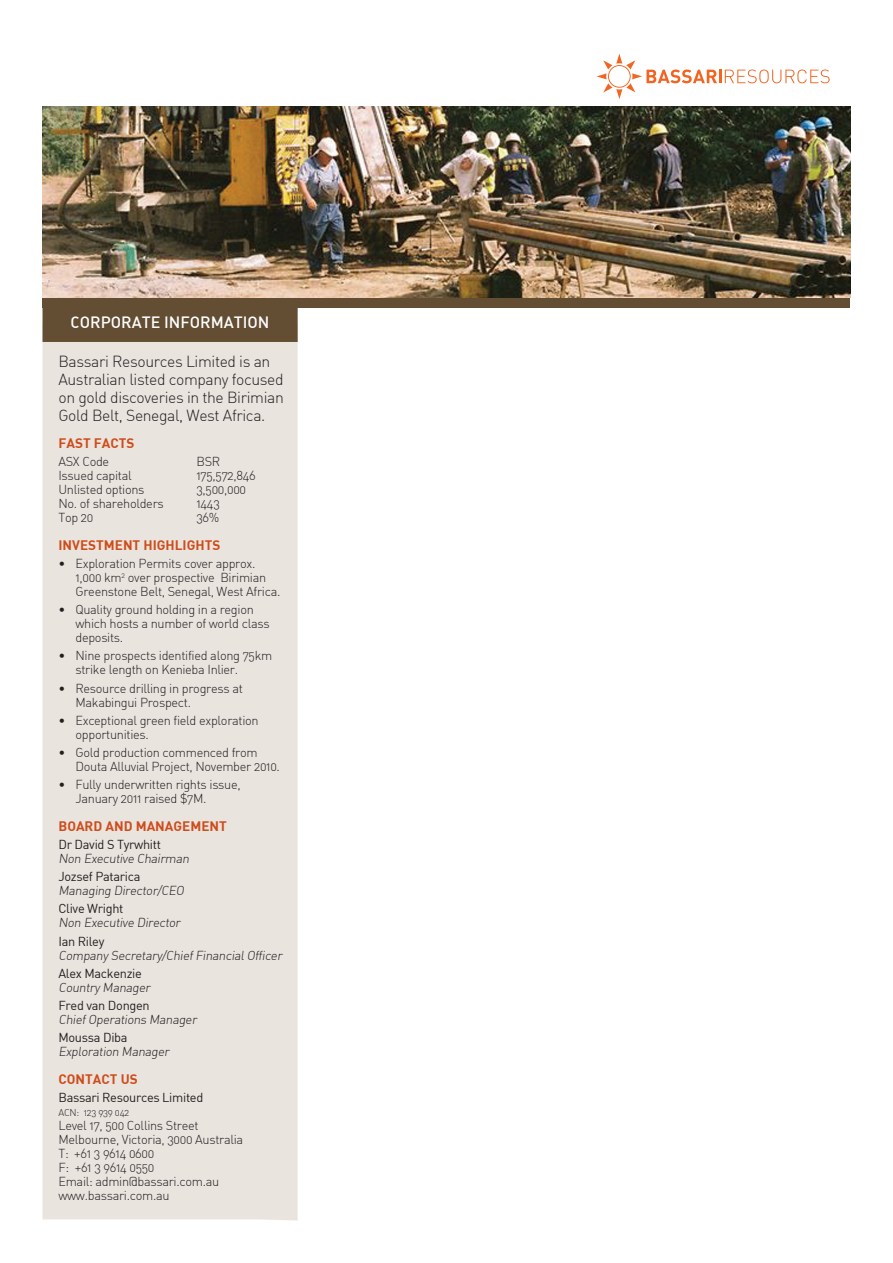
<style>
.page{position:relative;width:893px;height:1263px;background:#fff}
.page>*{position:absolute;margin:0;border:0;box-sizing:border-box;transform-origin:0 0}
.t1{font:16.05px "DIN Medium Alternate";color:#fff}
.t2{font:15.75px/18px "DIN Light Alternate";letter-spacing:-.025em;color:#231f20}
.t3{font:13.5px "DIN Bold";color:#ce4c1a}
.t4{font:12.75px/14px "DIN Light Alternate";letter-spacing:-.025em;color:#231f20}
.t5{font:12.75px "DIN";letter-spacing:-.025em;color:#231f20}
.t6{font:9.75px "DIN Light Alternate";letter-spacing:-.025em;color:#231f20}
</style>
<div class="page">
<div style="left:43px;top:342px;width:255px;height:878px;background:#eae4df"></div>
<div style="left:43px;top:308px;width:255px;height:34px;background:#644e33"></div>
<div style="left:43px;top:298px;width:807px;height:10px;background:#644e33"></div>
<img style="left:43px;top:106px;width:807px;height:192px">
<svg style="left:597px;top:54px;width:233px;height:45px"></svg>
<p class="t1" style="left:71px;top:312px;width:200px">CORPORATE INFORMATION</p>
<p class="t2" style="left:58px;top:352px;width:227px">Bassari Resources Limited is an Australian listed company focused on gold discoveries in the Birimian Gold Belt, Senegal, West Africa.</p>
<p class="t3" style="left:58px;top:434px;width:78px">FAST FACTS</p>
<p class="t4" style="left:58px;top:455px;width:52px">ASX Code</p>
<p class="t4" style="left:196px;top:455px;width:25px">BSR</p>
<p class="t4" style="left:58px;top:469px;width:75px">Issued capital</p>
<p class="t4" style="left:196px;top:469px;width:61px">175,572,846</p>
<p class="t4" style="left:58px;top:483px;width:88px">Unlisted options</p>
<p class="t4" style="left:196px;top:483px;width:51px">3,500,000</p>
<p class="t4" style="left:58px;top:496px;width:107px">No. of shareholders</p>
<p class="t4" style="left:196px;top:496px;width:25px">1443</p>
<p class="t4" style="left:58px;top:510px;width:36px">Top 20</p>
<p class="t4" style="left:196px;top:510px;width:25px">36%</p>
<p class="t3" style="left:58px;top:536px;width:163px">INVESTMENT HIGHLIGHTS</p>
<p class="t4" style="left:75px;top:557px;width:206px;text-indent:-17px">• Exploration Permits cover approx.<br>1,000 km<sup>2</sup> over prospective Birimian<br>Greenstone Belt, Senegal, West Africa.</p>
<p class="t4" style="left:75px;top:603px;width:196px;text-indent:-17px">• Quality ground holding in a region which hosts a number of world class deposits.</p>
<p class="t4" style="left:75px;top:649px;width:198px;text-indent:-17px">• Nine prospects identified along 75km strike length on Kenieba Inlier.</p>
<p class="t4" style="left:75px;top:681px;width:169px;text-indent:-17px">• Resource drilling in progress at<br>Makabingui Prospect.</p>
<p class="t4" style="left:75px;top:713px;width:185px;text-indent:-17px">• Exceptional green field exploration opportunities.</p>
<p class="t4" style="left:75px;top:745px;width:206px;text-indent:-17px">• Gold production commenced from<br>Douta Alluvial Project, November 2010.</p>
<p class="t4" style="left:75px;top:777px;width:167px;text-indent:-17px">• Fully underwritten rights issue,<br>January 2011 raised $7M.</p>
<p class="t3" style="left:58px;top:817px;width:170px">BOARD AND MANAGEMENT</p>
<p class="t5" style="left:58px;top:836px;width:104px">Dr David S Tyrwhitt</p>
<p class="t4" style="left:58px;top:851px;width:134px">Non Executive Chairman</p>
<p class="t5" style="left:58px;top:869px;width:84px">Jozsef Patarica</p>
<p class="t4" style="left:58px;top:883px;width:129px">Managing Director/CEO</p>
<p class="t5" style="left:58px;top:901px;width:67px">Clive Wright</p>
<p class="t4" style="left:58px;top:916px;width:126px">Non Executive Director</p>
<p class="t5" style="left:58px;top:933px;width:47px">Ian Riley</p>
<p class="t4" style="left:58px;top:948px;width:227px">Company Secretary/ChiefFinancialOfficer</p>
<p class="t5" style="left:58px;top:965px;width:85px">Alex Mackenzie</p>
<p class="t4" style="left:58px;top:980px;width:96px">Country Manager</p>
<p class="t5" style="left:58px;top:997px;width:93px">Fred van Dongen</p>
<p class="t4" style="left:58px;top:1012px;width:142px">ChiefOperations Manager</p>
<p class="t5" style="left:58px;top:1029px;width:71px">Moussa Diba</p>
<p class="t4" style="left:58px;top:1044px;width:115px">Exploration Manager</p>
<p class="t3" style="left:58px;top:1070px;width:81px">CONTACT US</p>
<p class="t5" style="left:58px;top:1089px;width:146px">Bassari Resources Limited</p>
<p class="t6" style="left:58px;top:1106px;width:72px">ACN: 123 939 042</p>
<p class="t4" style="left:58px;top:1118px;width:186px">Level 17, 500 Collins Street<br>Melbourne, Victoria, 3000 Australia<br>T: +61 3 9614 0600<br>F: +61 3 9614 0550<br>Email: admin@bassari.com.au www.bassari.com.au</p>
</div>
